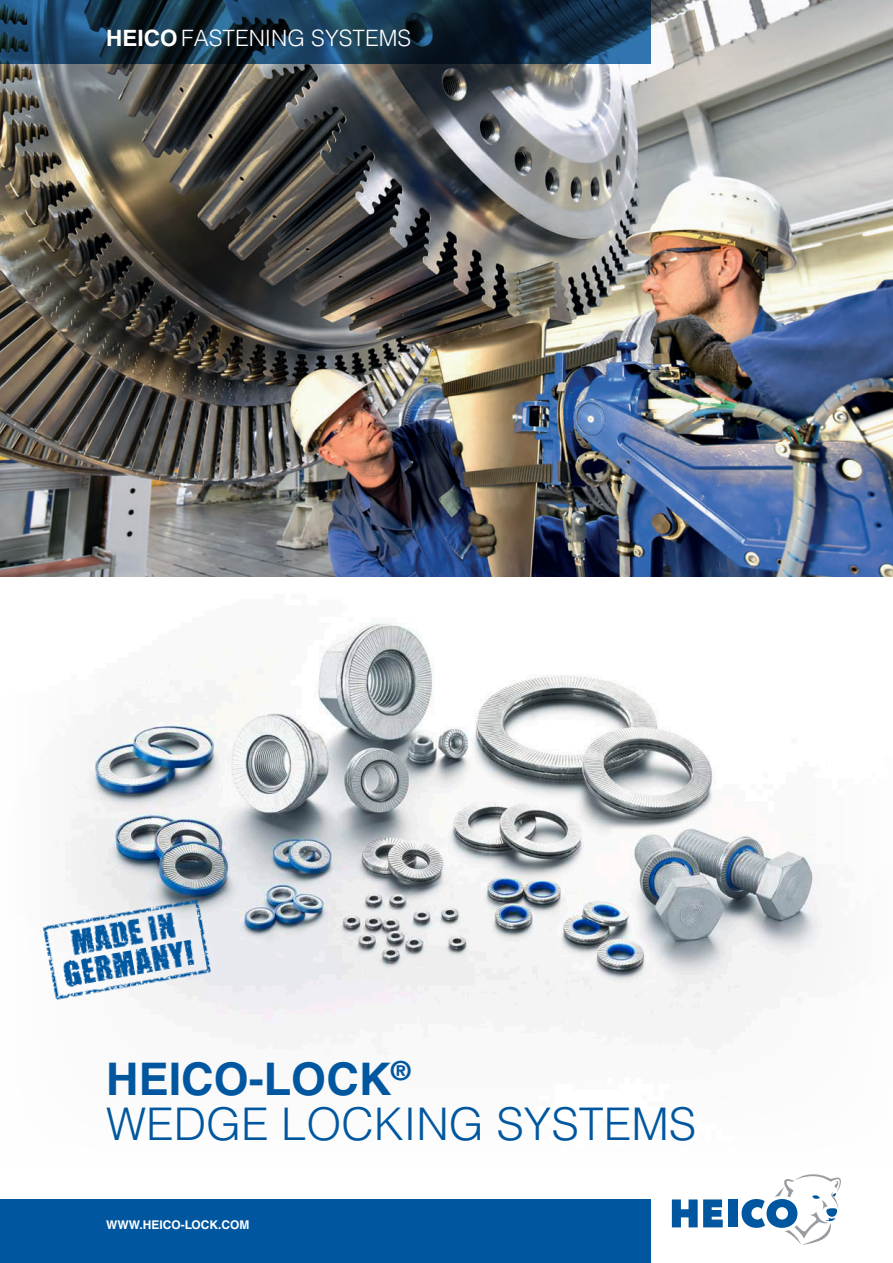
<style>
.page{position:relative;width:893px;height:1263px;background:#fff}
.page>*{position:absolute;margin:0;border:0;box-sizing:border-box;transform-origin:0 0}
.t1{font:300 45px/45px "Helvetica LT Std";color:#01579f}
.t2{font:300 22.5px "Helvetica LT Std";color:#fff}
.t3{font:700 12px "Helvetica LT Std";color:#fff}
.s1{font-weight:700}
</style>
<div class="page">
<img style="left:0;top:576px;width:893px;height:479px">
<img style="left:0;top:0;width:893px;height:576px">
<svg style="left:0;top:0;width:651px;height:64px;background:#15334b"></svg>
<svg style="left:30px;top:886px;width:195px;height:127px"></svg>
<img style="left:38px;top:894px;width:186px;height:117px">
<div style="left:0;top:1199px;width:651px;height:64px;background:#01579f"></div>
<div style="left:728px;top:1199px;width:9px;height:28px;background:#01579f"></div>
<svg style="left:672px;top:1199px;width:51px;height:28px"></svg>
<svg style="left:742px;top:1174px;width:99px;height:71px"></svg>
<p class="t2" style="left:106px;top:24px;width:306px"><span class="s1">HEICO</span> FASTENING SYSTEMS</p>
<p class="t1" style="left:106px;top:1056px;width:592px"><span class="s1">HEICO-LOCK</span><sup>®<br></sup>WEDGE LOCKING SYSTEMS</p>
<p class="t3" style="left:106px;top:1217px;width:145px">WWW.HEICO-LOCK.COM</p>
</div>
